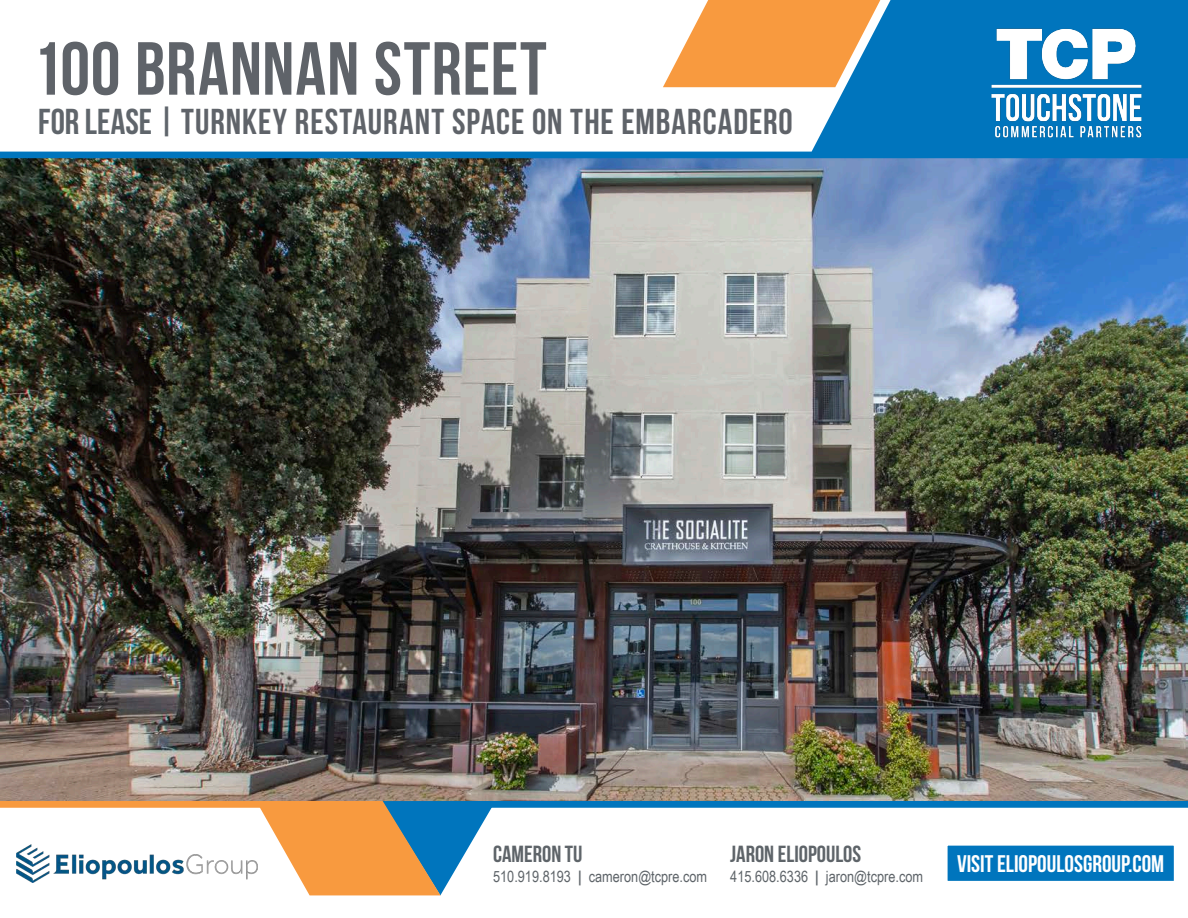
<style>
.page{position:relative;width:1188px;height:918px;background:#fff}
.page>*{position:absolute;margin:0;border:0;box-sizing:border-box;transform-origin:0 0}
.Body{font:700 75px "Bebas Neue";letter-spacing:.015em;color:#5f6369}
.Body-2{font:700 36px "Bebas Neue";letter-spacing:.025em;color:#5f6369}
.t1{font:700 24px "Bebas Neue";color:#fff}
.t2{font:700 23.25px "Bebas Neue";color:#5e6469}
.t3{font:15.6px "Arial Narrow";color:#5e6469}
.s1{color:#5f656b}
.s2{font-weight:700}
</style>
<div class="page">
<img style="left:0;top:158px;width:1188px;height:643px">
<svg style="left:0;top:0;width:1188px;height:158px"></svg>
<svg style="left:663px;top:0;width:217px;height:87px;background:#e9a662"></svg>
<div style="left:479px;top:801px;width:709px;height:7px;background:#0075bd"></div>
<svg style="left:260px;top:801px;width:236px;height:94px"></svg>
<div style="left:0;top:801px;width:269px;height:7px;background:#f89a3f"></div>
<img style="left:16px;top:844px;width:242px;height:38px">
<div style="left:947px;top:845px;width:228px;height:37px;background:#0075bd"></div>
<div style="left:946px;top:844px;width:229px;height:38px;border:2px solid #fff"></div>
<img style="left:990px;top:22px;width:153px;height:122px">
<p class="Body" style="left:32px;top:28px;width:516px">100 BRANNAN STREET</p>
<p class="Body-2" style="left:38px;top:102px;width:756px"><span class="s1">FOR LEASE |</span> TURNKEY RESTAURANT SPACE ON THE EMBARCADERO</p>
<p class="t2" style="left:493px;top:841px;width:91px">CAMERON TU</p>
<p class="t3" style="left:493px;top:865px;width:216px">510.919.8193 <span class="s2">|</span> cameron@tcpre.com</p>
<p class="t2" style="left:730px;top:841px;width:133px">JARON ELIOPOULOS</p>
<p class="t3" style="left:730px;top:865px;width:194px">415.608.6336 <span class="s2">|</span> jaron@tcpre.com</p>
<p class="t1" style="left:957px;top:851px;width:209px">VISIT ELIOPOULOSGROUP.COM</p>
</div>
